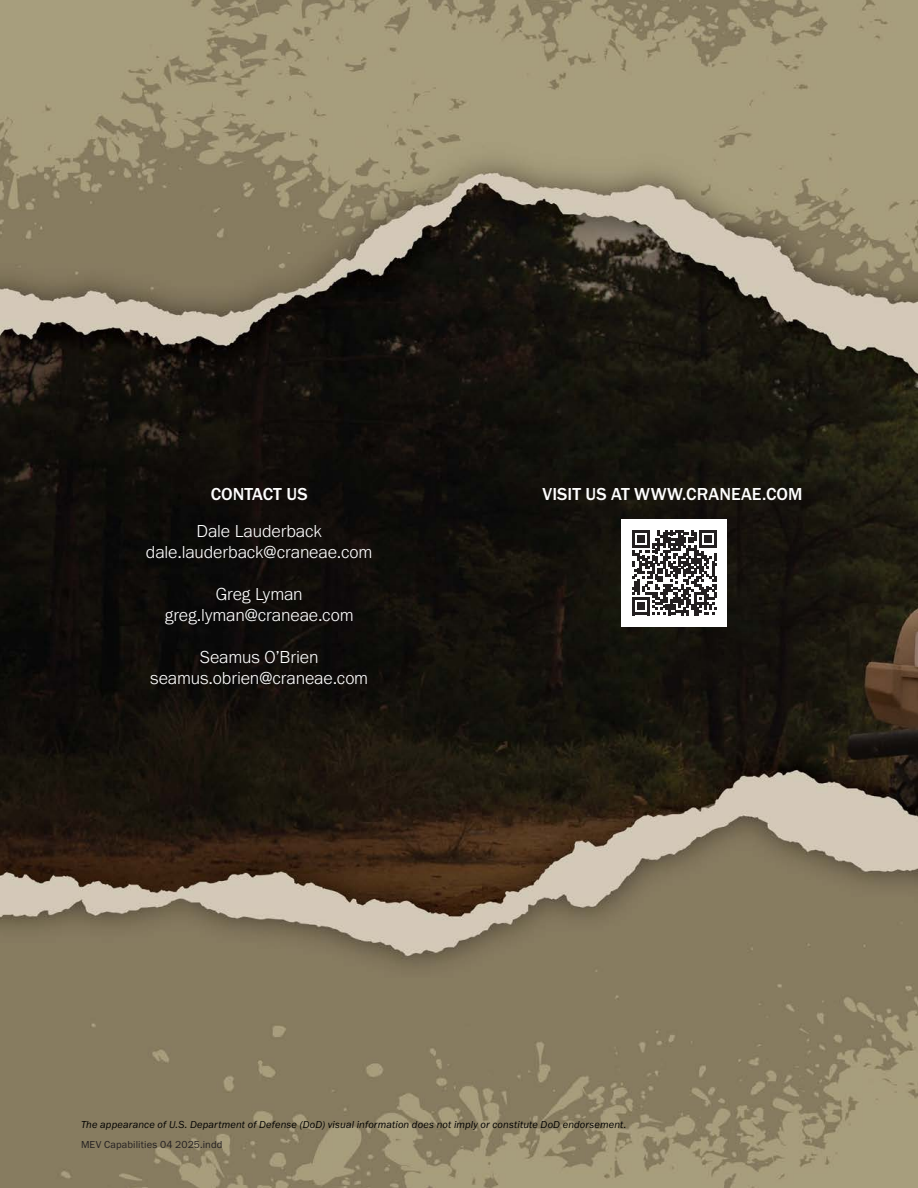
<style>
.page{position:relative;width:918px;height:1188px;background:#fff}
.page>*{position:absolute;margin:0;border:0;box-sizing:border-box;transform-origin:0 0}
.t1{font:300 18px "Franklin Gothic URW";letter-spacing:-.005em;color:#fff}
.t2{font:500 18px "Franklin Gothic URW";color:#fff}
.t3{font:10.5px "Franklin Gothic URW Boo Ita";letter-spacing:.015em;color:#000}
.t4{font:10.5px "Franklin Gothic URW Boo";letter-spacing:.015em;color:#231f20}
</style>
<div class="page">
<img style="left:0;top:0;width:918px;height:1188px">
<div style="left:621px;top:519px;width:106px;height:108px;background:#fff"></div>
<svg style="left:632px;top:530px;width:85px;height:85px"></svg>
<p class="t2" style="left:211px;top:483px;width:98px">CONTACT US</p>
<p class="t1" style="left:197px;top:520px;width:127px">Dale Lauderback</p>
<p class="t1" style="left:146px;top:541px;width:228px">dale.lauderback@craneae.com</p>
<p class="t1" style="left:216px;top:583px;width:89px">Greg Lyman</p>
<p class="t1" style="left:165px;top:604px;width:190px">greg.lyman@craneae.com</p>
<p class="t1" style="left:200px;top:646px;width:120px">Seamus O’Brien</p>
<p class="t1" style="left:150px;top:667px;width:220px">seamus.obrien@craneae.com</p>
<p class="t2" style="left:543px;top:483px;width:261px">VISIT US AT WWW.CRANEAE.COM</p>
<p class="t3" style="left:81px;top:1118px;width:547px">The appearance of U.S. Department of Defense (DoD) visual information does not imply or constitute DoD endorsement.</p>
<p class="t4" style="left:81px;top:1138px;width:143px">MEV Capabilities 04 2025.indd</p>
</div>
